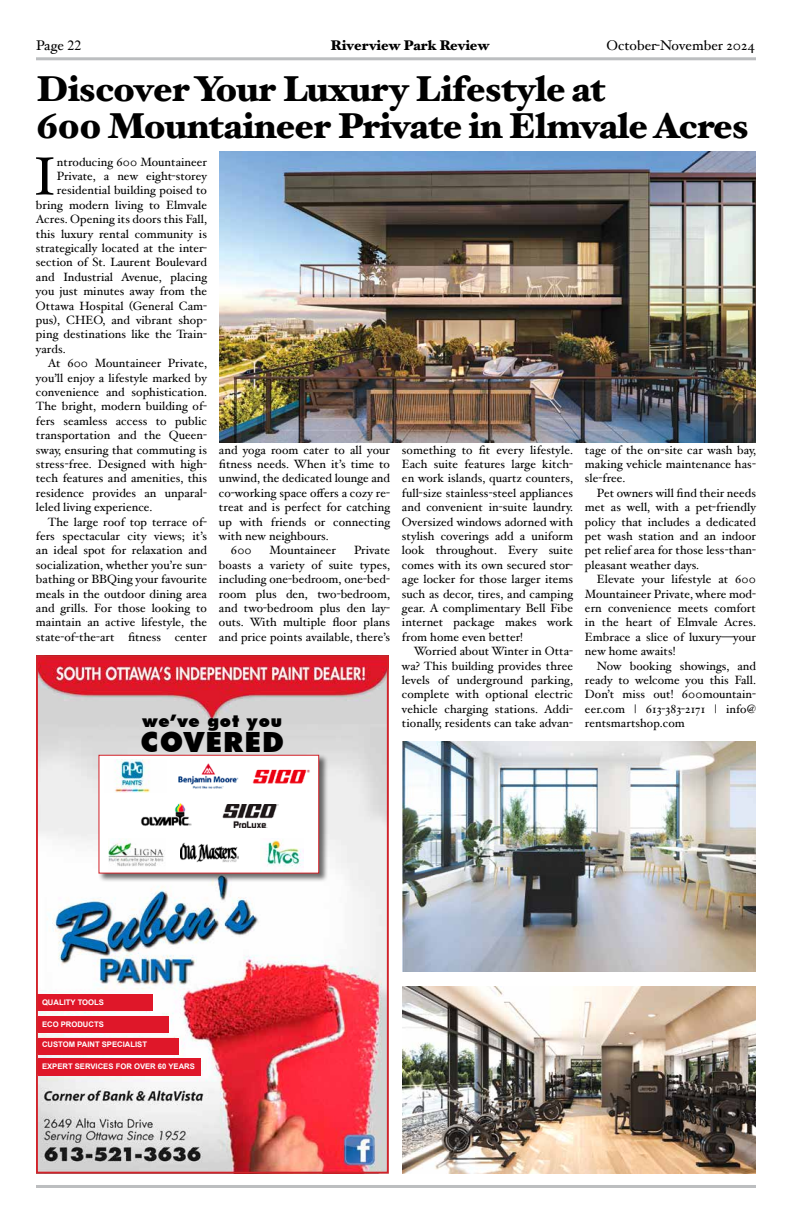
<style>
.page{position:relative;width:792px;height:1224px;background:#fff}
.page>*{position:absolute;margin:0;border:0;box-sizing:border-box;transform-origin:0 0}
.t1{font:53.8px "Hoefler Text";color:#000}
.t2{font:900 36px/37.4px "Hoefler Text";letter-spacing:-.015em;color:#000}
.t3{font:900 27.8px "Futura BT";letter-spacing:.05em;color:#000}
.t4{font:900 17.3px "Futura BT";letter-spacing:.05em;color:#000}
.t5{font:14px "Hoefler Text";color:#000}
.t6{font:900 14px "Hoefler Text";color:#000}
.t7{font:12px/14.4px "Hoefler Text";letter-spacing:.005em;color:#000;text-align:justify}
.t8{font:700 7.7px "Arial";color:#fff}
.s1{font-family:"Times New Roman"}
</style>
<div class="page">
<hr style="left:36px;top:57px;width:720px;height:3px;background:#bcbec0">
<hr style="left:36px;top:1185px;width:720px;height:3px;background:#bcbec0">
<img style="left:39px;top:658px;width:347px;height:513px">
<div style="left:98px;top:754px;width:230px;height:128px;background:#000;opacity:.58"></div>
<div style="left:99px;top:755px;width:220px;height:118px;background:#fff"></div>
<div style="left:99px;top:755px;width:220px;height:118px;border:1px solid #d2232a"></div>
<svg style="left:179px;top:847px;width:61px;height:25px"></svg>
<img style="left:181px;top:842px;width:58px;height:29px">
<img style="left:179px;top:763px;width:60px;height:26px">
<div style="left:250px;top:838px;width:62px;height:34px;background:#fff"></div>
<img style="left:260px;top:840px;width:43px;height:32px">
<img style="left:115px;top:759px;width:35px;height:33px">
<img style="left:252px;top:769px;width:58px;height:15px">
<img style="left:141px;top:803px;width:51px;height:23px">
<img style="left:222px;top:804px;width:57px;height:23px">
<img style="left:109px;top:838px;width:57px;height:34px">
<div style="left:37px;top:995px;width:116px;height:16px;background:#df1729"></div>
<div style="left:38px;top:1017px;width:130px;height:16px;background:#df1729"></div>
<div style="left:38px;top:1038px;width:141px;height:16px;background:#df1729"></div>
<div style="left:38px;top:1058px;width:162px;height:17px;background:#df1729"></div>
<div style="left:36px;top:655px;width:353px;height:519px;border:2px solid #d2232a"></div>
<img style="left:219px;top:151px;width:537px;height:291px">
<img style="left:402px;top:986px;width:354px;height:188px">
<img style="left:402px;top:742px;width:354px;height:230px">
<p class="t5" style="left:36px;top:37px;width:47px">Page <span class="s1">22</span></p>
<p class="t6" style="left:331px;top:37px;width:160px">Riverview Park Review</p>
<p class="t5" style="left:607px;top:37px;width:150px">October-November 2024</p>
<h2 class="t2" style="left:36px;top:70px;width:715px">Discover Your Luxury Lifestyle at<br>600 Mountaineer Private in Elmvale Acres</h2>
<h1 class="t1" style="left:33px;top:144px;width:25px">I</h1>
<p class="t7" style="left:57px;top:154px;width:152px">ntroducing 600 Mountaineer</p>
<p class="t7" style="left:57px;top:169px;width:152px">Private, a new eight-storey</p>
<p class="t7" style="left:57px;top:183px;width:152px">residential building poised to</p>
<p class="t7" style="left:36px;top:197px;width:173px">bring modern living to Elmvale</p>
<p class="t7" style="left:36px;top:212px;width:173px">Acres. Opening its doors this Fall,</p>
<p class="t7" style="left:36px;top:226px;width:173px">this luxury rental community is</p>
<p class="t7" style="left:36px;top:241px;width:172px">strategically located at the inter-</p>
<p class="t7" style="left:36px;top:255px;width:173px">section of St. Laurent Boulevard</p>
<p class="t7" style="left:36px;top:269px;width:173px">and Industrial Avenue, placing</p>
<p class="t7" style="left:36px;top:284px;width:173px">you just minutes away from the</p>
<p class="t7" style="left:36px;top:298px;width:173px">Ottawa Hospital (General Cam-</p>
<p class="t7" style="left:36px;top:313px;width:173px">pus), CHEO, and vibrant shop-</p>
<p class="t7" style="left:36px;top:327px;width:173px">ping destinations like the Train-</p>
<p class="t7" style="left:36px;top:341px;width:31px">yards.</p>
<p class="t7" style="left:48px;top:356px;width:161px">At 600 Mountaineer Private,</p>
<p class="t7" style="left:36px;top:370px;width:173px">you’ll enjoy a lifestyle marked by</p>
<p class="t7" style="left:36px;top:385px;width:173px">convenience and sophistication.</p>
<p class="t7" style="left:36px;top:399px;width:173px">The bright, modern building of-</p>
<p class="t7" style="left:36px;top:413px;width:173px">fers seamless access to public</p>
<p class="t7" style="left:36px;top:428px;width:173px">transportation and the Queen-</p>
<p class="t7" style="left:36px;top:442px;width:173px">sway, ensuring that commuting is</p>
<p class="t7" style="left:36px;top:457px;width:173px">stress-free. Designed with high-</p>
<p class="t7" style="left:36px;top:471px;width:173px">tech features and amenities, this</p>
<p class="t7" style="left:36px;top:485px;width:173px">residence provides an unparal-</p>
<p class="t7" style="left:36px;top:500px;width:118px">leled living experience.</p>
<p class="t7" style="left:48px;top:514px;width:161px">The large roof top terrace of-</p>
<p class="t7" style="left:36px;top:529px;width:173px">fers spectacular city views; it’s</p>
<p class="t7" style="left:36px;top:543px;width:173px">an ideal spot for relaxation and</p>
<p class="t7" style="left:36px;top:557px;width:173px">socialization, whether you’re sun-</p>
<p class="t7" style="left:36px;top:572px;width:173px">bathing or BBQing your favourite</p>
<p class="t7" style="left:36px;top:586px;width:173px">meals in the outdoor dining area</p>
<p class="t7" style="left:36px;top:601px;width:172px">and grills. For those looking to</p>
<p class="t7" style="left:36px;top:615px;width:173px">maintain an active lifestyle, the</p>
<p class="t7" style="left:36px;top:629px;width:173px">state-of-the-art fitness center</p>
<p class="t7" style="left:219px;top:442px;width:173px">and yoga room cater to all your</p>
<p class="t7" style="left:219px;top:457px;width:173px">fitness needs. When it’s time to</p>
<p class="t7" style="left:219px;top:471px;width:173px">unwind, the dedicated lounge and</p>
<p class="t7" style="left:219px;top:485px;width:173px">co-working space offers a cozy re-</p>
<p class="t7" style="left:219px;top:500px;width:173px">treat and is perfect for catching</p>
<p class="t7" style="left:219px;top:514px;width:173px">up with friends or connecting</p>
<p class="t7" style="left:219px;top:529px;width:111px">with new neighbours.</p>
<p class="t7" style="left:231px;top:543px;width:22px">600</p>
<p class="t7" style="left:270px;top:543px;width:68px">Mountaineer</p>
<p class="t7" style="left:402px;top:442px;width:173px">something to fit every lifestyle.<br>Each suite features large kitch&shy;en work islands, quartz counters, full-size stainless-steel appliances and convenient in-suite laundry.<br>Oversized windows adorned with stylish coverings add a uniform look throughout. Every suite comes with its own secured stor&shy;age locker for those larger items such as decor, tires, and camping gear. A complimentary Bell Fibe internet package makes work from home even better!</p>
<p class="t7" style="left:402px;top:644px;width:173px;text-indent:12px">Worried about Winter in Otta&shy;wa? This building provides three levels of underground parking, complete with optional electric vehicle charging stations. Addi&shy;tionally, residents can take advan-</p>
<p class="t7" style="left:585px;top:442px;width:173px">tage of the on-site car wash bay, making vehicle maintenance has&shy;sle-free.</p>
<p class="t7" style="left:585px;top:485px;width:173px;text-indent:12px">Pet owners will find their needs met as well, with a pet-friendly policy that includes a dedicated pet wash station and an indoor pet relief area for those less-than&shy;pleasant weather days.</p>
<p class="t7" style="left:585px;top:572px;width:173px;text-indent:12px">Elevate your lifestyle at 600<br>Mountaineer Private, where mod&shy;ern convenience meets comfort in the heart of Elmvale Acres.<br>Embrace a slice of luxury—your new home awaits!</p>
<p class="t7" style="left:585px;top:658px;width:173px;text-indent:12px">Now booking showings, and ready to welcome you this Fall.<br>Don’t miss out! 600mountain&shy;eer.com | 613-383-2171 | info@ rentsmartshop.com</p>
<p class="t7" style="left:219px;top:543px;width:173px;text-indent:135px">Private boasts a variety of suite types, including one-bedroom, one-bed&shy;room plus den, two-bedroom, and two-bedroom plus den lay&shy;outs. With multiple floor plans and price points available, there’s</p>
<h3 class="t4" style="left:143px;top:710px;width:141px">we’ve got you</h3>
<h3 class="t3" style="left:140px;top:725px;width:145px">COVERED</h3>
<p class="t8" style="left:42px;top:997px;width:64px">QUALITY TOOLS</p>
<p class="t8" style="left:42px;top:1019px;width:63px">ECO PRODUCTS</p>
<p class="t8" style="left:42px;top:1039px;width:107px">CUSTOM PAINT SPECIALIST</p>
<p class="t8" style="left:42px;top:1060px;width:154px">EXPERT SERVICES FOR OVER 60 YEARS</p>
</div>
